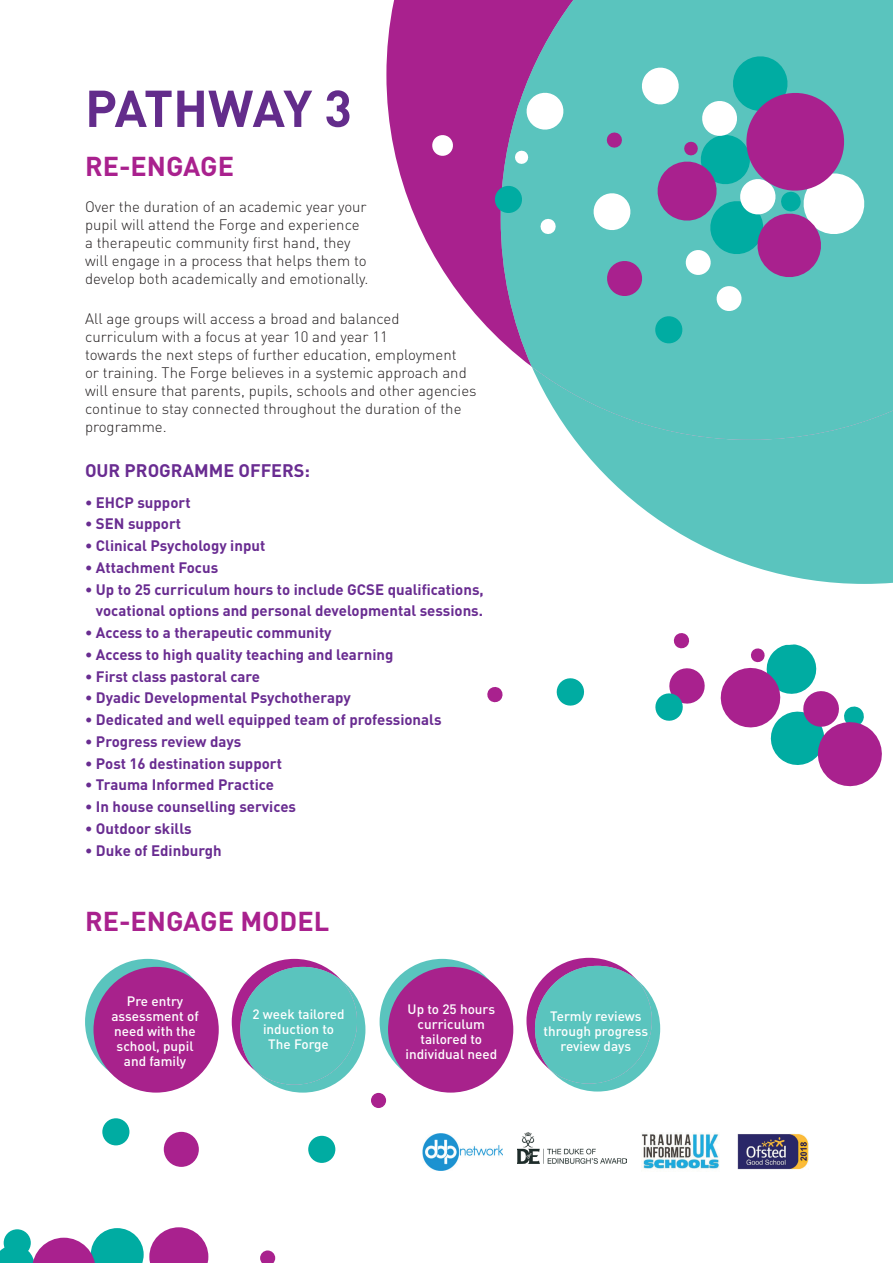
<style>
.page{position:relative;width:893px;height:1263px;background:#fff}
.page>*{position:absolute;margin:0;border:0;box-sizing:border-box;transform-origin:0 0}
.t1{font:700 51px "DIN";letter-spacing:-.025em;color:#632c8b}
.t2{font:700 27px "DIN";color:#a9218e}
.t3{font:700 18px "DIN";color:#692c91}
.t4{font:300 15px/18px "DIN";color:#231f20}
.t5{font:700 15px/21.8px "DIN";color:#692c91;text-align:right}
.t6{font:500 13.5px/15px "DIN";color:#fff;text-align:center}
</style>
<div class="page">
<svg style="left:0;top:1227px;width:208px;height:36px"></svg>
<div style="left:31px;top:1215px;width:16px;height:15px;background:#fff;border-radius:50%"></div>
<div style="left:164px;top:1132px;width:35px;height:35px;background:#a9218e;border-radius:50%"></div>
<div style="left:308px;top:1136px;width:27px;height:27px;background:#00aca2;border-radius:50%"></div>
<div style="left:102px;top:1118px;width:27px;height:27px;background:#00aca2;border-radius:50%"></div>
<div style="left:4px;top:1229px;width:27px;height:27px;background:#00aca2;border-radius:50%"></div>
<div style="left:371px;top:1093px;width:15px;height:15px;background:#a9218e;border-radius:50%"></div>
<svg style="left:260px;top:1250px;width:15px;height:13px"></svg>
<svg style="left:386px;top:0;width:115px;height:341px;fill:#a9218e"></svg>
<svg style="left:575px;top:440px;width:318px;height:144px;fill:#5ac4be"></svg>
<svg style="left:501px;top:0;width:392px;height:440px;background:#67bbbd"></svg>
<svg style="left:556px;top:678px;width:28px;height:28px"></svg>
<svg style="left:487px;top:687px;width:16px;height:16px"></svg>
<svg style="left:673px;top:633px;width:17px;height:16px"></svg>
<svg style="left:720px;top:644px;width:162px;height:143px"></svg>
<svg style="left:655px;top:668px;width:50px;height:53px"></svg>
<div style="left:85px;top:959px;width:125px;height:125px;background:#5ac4be;border-radius:50%"></div>
<div style="left:93px;top:967px;width:126px;height:125px;background:#a8228c;border-radius:50%"></div>
<div style="left:232px;top:959px;width:125px;height:125px;background:#a9218e;border-radius:50%"></div>
<svg style="left:240px;top:967px;width:125px;height:125px"></svg>
<div style="left:380px;top:959px;width:125px;height:125px;background:#5ac4be;border-radius:50%"></div>
<div style="left:388px;top:967px;width:125px;height:125px;background:#a8228c;border-radius:50%"></div>
<div style="left:526px;top:958px;width:126px;height:125px;background:#a9218e;border-radius:50%"></div>
<svg style="left:535px;top:966px;width:125px;height:125px"></svg>
<img style="left:422px;top:1133px;width:81px;height:38px">
<img style="left:517px;top:1132px;width:110px;height:31px">
<img style="left:738px;top:1134px;width:71px;height:35px">
<img style="left:642px;top:1133px;width:77px;height:37px">
<svg style="left:493px;top:184px;width:31px;height:31px"></svg>
<svg style="left:524px;top:90px;width:42px;height:42px"></svg>
<svg style="left:431px;top:134px;width:23px;height:23px"></svg>
<svg style="left:539px;top:218px;width:18px;height:17px"></svg>
<svg style="left:425px;top:199px;width:18px;height:18px"></svg>
<svg style="left:591px;top:53px;width:277px;height:292px;background:#70aab9"></svg>
<svg style="left:514px;top:150px;width:15px;height:15px"></svg>
<h1 class="t1" style="left:85px;top:75px;width:268px">PATHWAY 3</h1>
<h2 class="t2" style="left:85px;top:148px;width:151px">RE-ENGAGE</h2>
<p class="t4" style="left:85px;top:197px;width:285px">Over the duration of an academic year your pupil will attend the Forge and experience a therapeutic community first hand, they will engage in a process that helps them to develop both academically and emotionally.</p>
<p class="t4" style="left:85px;top:310px;width:393px">All age groups will access a broad and balanced curriculum with a focus at year 10 and year 11<br>towards the next steps of further education, employment<br>or training. The Forge believes in a systemic approach and will ensure that parents, pupils, schools and other agencies continue to stay connected throughout the duration of the programme.</p>
<p class="t3" style="left:85px;top:459px;width:227px">OUR PROGRAMME OFFERS:</p>
<p class="t5" style="left:85px;top:491px;width:107px">• EHCP support</p>
<p class="t5" style="left:85px;top:512px;width:98px">• SEN support</p>
<p class="t5" style="left:85px;top:534px;width:182px">• Clinical Psychology input</p>
<p class="t5" style="left:85px;top:556px;width:135px">• Attachment Focus</p>
<p class="t5" style="left:85px;top:578px;width:400px">• Up to 25 curriculum hours to include GCSE qualifications, vocational options and personal developmental sessions.</p>
<p class="t5" style="left:85px;top:621px;width:248px">• Access to a therapeutic community</p>
<p class="t5" style="left:85px;top:643px;width:310px">• Access to high quality teaching and learning</p>
<p class="t5" style="left:85px;top:665px;width:177px">• First class pastoral care</p>
<p class="t5" style="left:85px;top:686px;width:267px">• Dyadic Developmental Psychotherapy</p>
<p class="t5" style="left:85px;top:708px;width:358px">• Dedicated and well equipped team of professionals</p>
<p class="t5" style="left:85px;top:730px;width:158px">• Progress review days</p>
<p class="t5" style="left:85px;top:752px;width:198px">• Post 16 destination support</p>
<p class="t5" style="left:85px;top:773px;width:190px">• Trauma Informed Practice</p>
<p class="t5" style="left:85px;top:795px;width:213px">• In house counselling services</p>
<p class="t5" style="left:85px;top:817px;width:108px">• Outdoor skills</p>
<p class="t5" style="left:85px;top:839px;width:138px">• Duke of Edinburgh</p>
<h2 class="t2" style="left:85px;top:904px;width:246px">RE-ENGAGE MODEL</h2>
<p class="t6" style="left:111px;top:993px;width:89px">Pre entry assessment of need with the school, pupil and family</p>
<p class="t6" style="left:252px;top:1006px;width:94px">2 week tailored induction to<br>The Forge</p>
<p class="t6" style="left:406px;top:1001px;width:93px">Up to 25 hours curriculum tailored to individual need</p>
<p class="t6" style="left:544px;top:1008px;width:106px">Termly reviews through progress review days</p>
</div>
